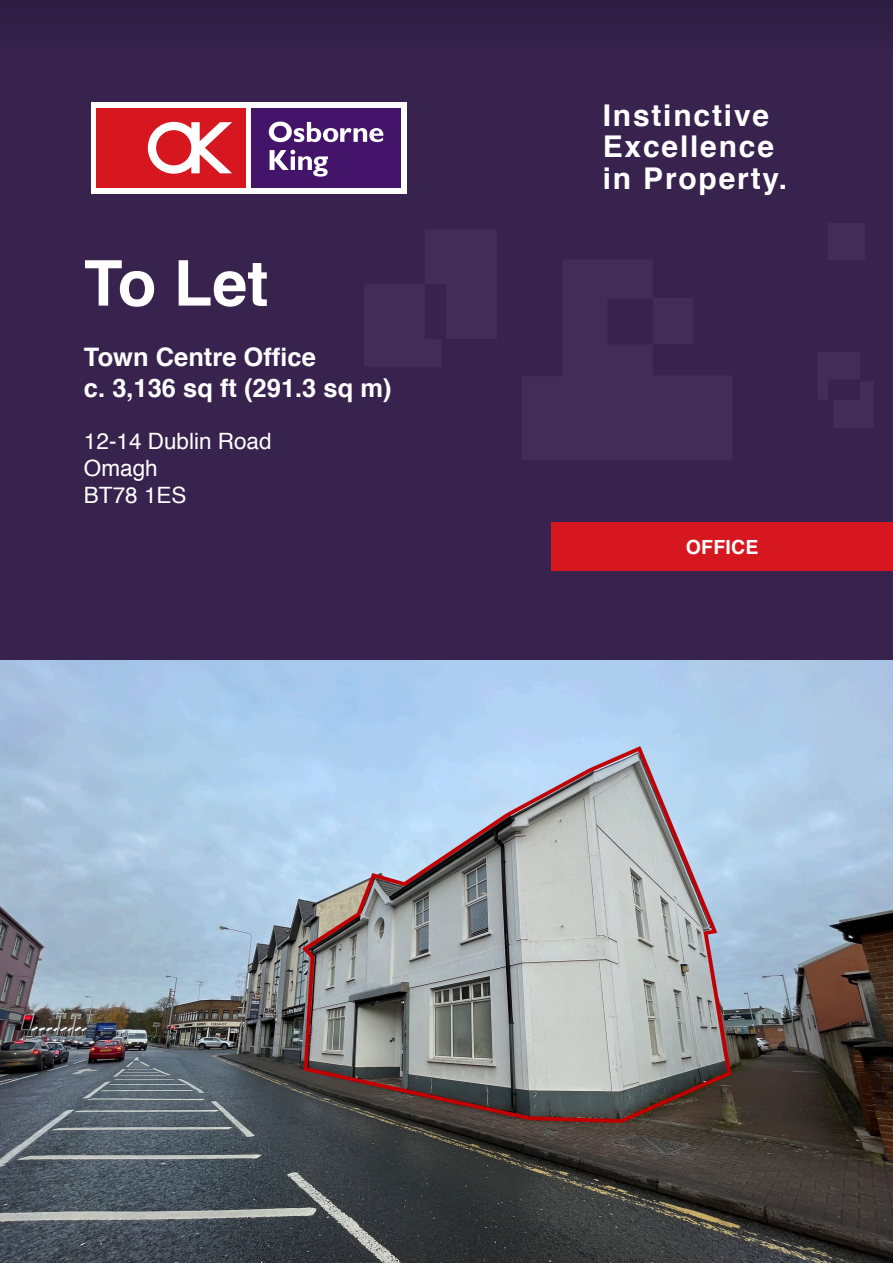
<style>
.page{position:relative;width:893px;height:1263px;background:#fff}
.page>*{position:absolute;margin:0;border:0;box-sizing:border-box;transform-origin:0 0}
.t1{font:700 63px "Helvetica";color:#fff}
.t2{font:700 30px/31.5px "Helvetica";letter-spacing:.06em;color:#fff}
.t3{font:700 25.5px "Helvetica";color:#fff}
.Address_Front{font:22.5px "Helvetica";color:#fff}
.Property_Type{font:700 19.5px "Helvetica";letter-spacing:.01em;color:#fff}
</style>
<div class="page">
<div style="left:0;top:0;width:893px;height:660px;background:#38234e"></div>
<div style="left:91px;top:102px;width:316px;height:91px;background:#fff"></div>
<div style="left:251px;top:108px;width:150px;height:79px;background:#44146b"></div>
<svg style="left:270px;top:150px;width:58px;height:27px"></svg>
<svg style="left:269px;top:122px;width:114px;height:20px"></svg>
<div style="left:97px;top:108px;width:149px;height:79px;background:#d7171f"></div>
<svg style="left:148px;top:122px;width:84px;height:52px"></svg>
<div style="left:654px;top:298px;width:39px;height:45px;background:#422d58"></div>
<div style="left:828px;top:223px;width:37px;height:36px;background:#422d58"></div>
<img style="left:0;top:660px;width:893px;height:603px">
<div style="left:551px;top:522px;width:342px;height:48px;background:#d7171f"></div>
<h1 class="t1" style="left:84px;top:233px;width:186px">To Let</h1>
<h2 class="t3" style="left:84px;top:336px;width:233px">Town Centre Office</h2>
<h2 class="t3" style="left:84px;top:367px;width:309px">c. 3,136 sq ft (291.3 sq m)</h2>
<p class="Address_Front" style="left:84px;top:424px;width:189px">12-14 Dublin Road</p>
<p class="Address_Front" style="left:84px;top:451px;width:75px">Omagh</p>
<p class="Address_Front" style="left:84px;top:478px;width:104px">BT78 1ES</p>
<p class="t2" style="left:603px;top:100px;width:186px">Instinctive<br>Excellence in Property.</p>
<p class="Property_Type" style="left:686px;top:531px;width:74px">OFFICE</p>
</div>
